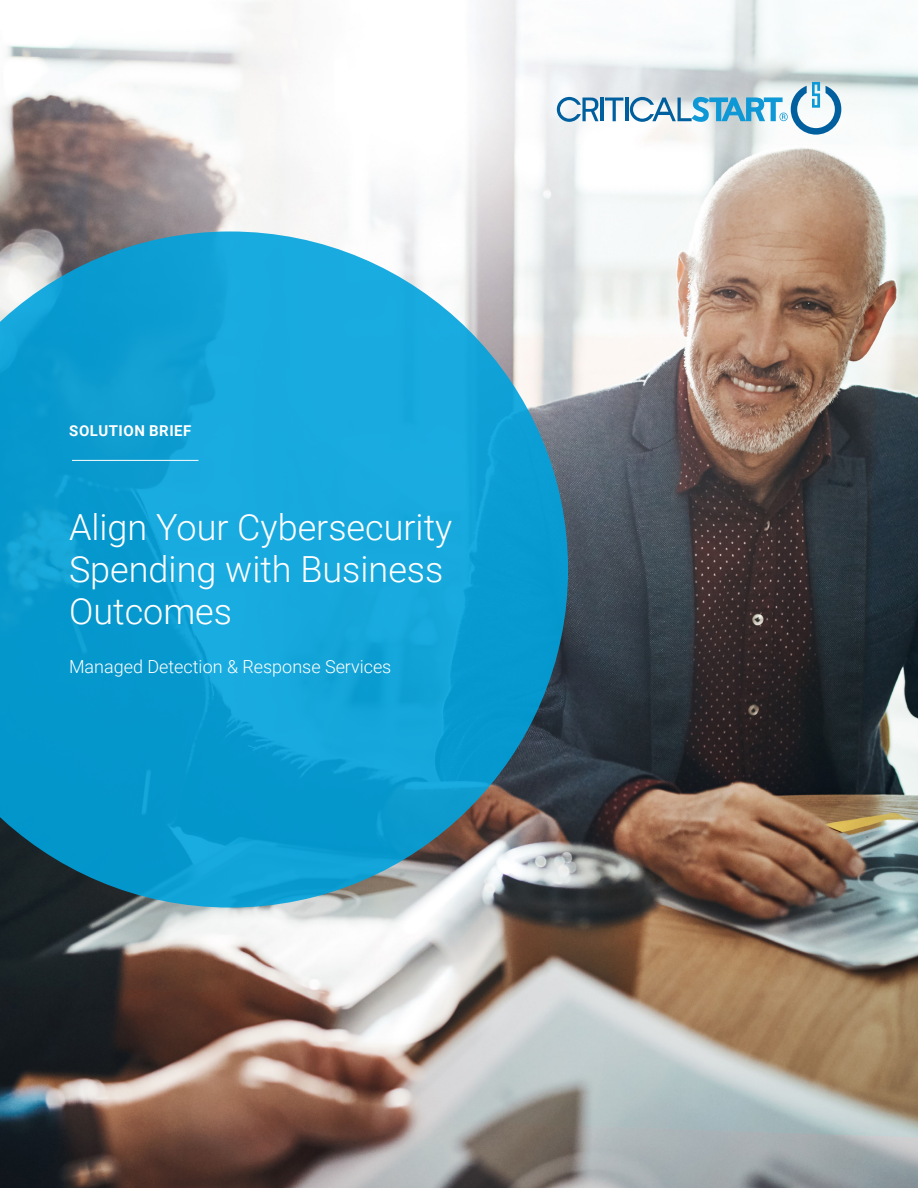
<style>
.page{position:relative;width:918px;height:1188px;background:#fff}
.page>*{position:absolute;margin:0;border:0;box-sizing:border-box;transform-origin:0 0}
.t1{font:300 36px/42px "Roboto";color:#fff}
.t2{font:300 18px "Roboto";color:#fff}
.t3{font:700 15px "Roboto";letter-spacing:.035em;color:#fff}
</style>
<div class="page">
<img style="left:0;top:0;width:918px;height:1188px">
<svg style="left:0;top:231px;width:568px;height:677px"></svg>
<hr style="left:72px;top:460px;width:126px;height:1px;background:#fff">
<hr style="left:600px;top:98px;width:3px;height:23px;background:#005f9e">
<svg style="left:605px;top:98px;width:18px;height:23px"></svg>
<hr style="left:625px;top:98px;width:3px;height:23px;background:#005f9e">
<svg style="left:557px;top:97px;width:42px;height:25px"></svg>
<svg style="left:630px;top:82px;width:211px;height:53px"></svg>
<p class="t3" style="left:69px;top:420px;width:124px">SOLUTION BRIEF</p>
<p class="t1" style="left:69px;top:505px;width:385px">Align Your Cybersecurity<br>Spending with Business<br>Outcomes</p>
<p class="t2" style="left:69px;top:654px;width:324px">Managed Detection &amp; Response Services</p>
</div>
